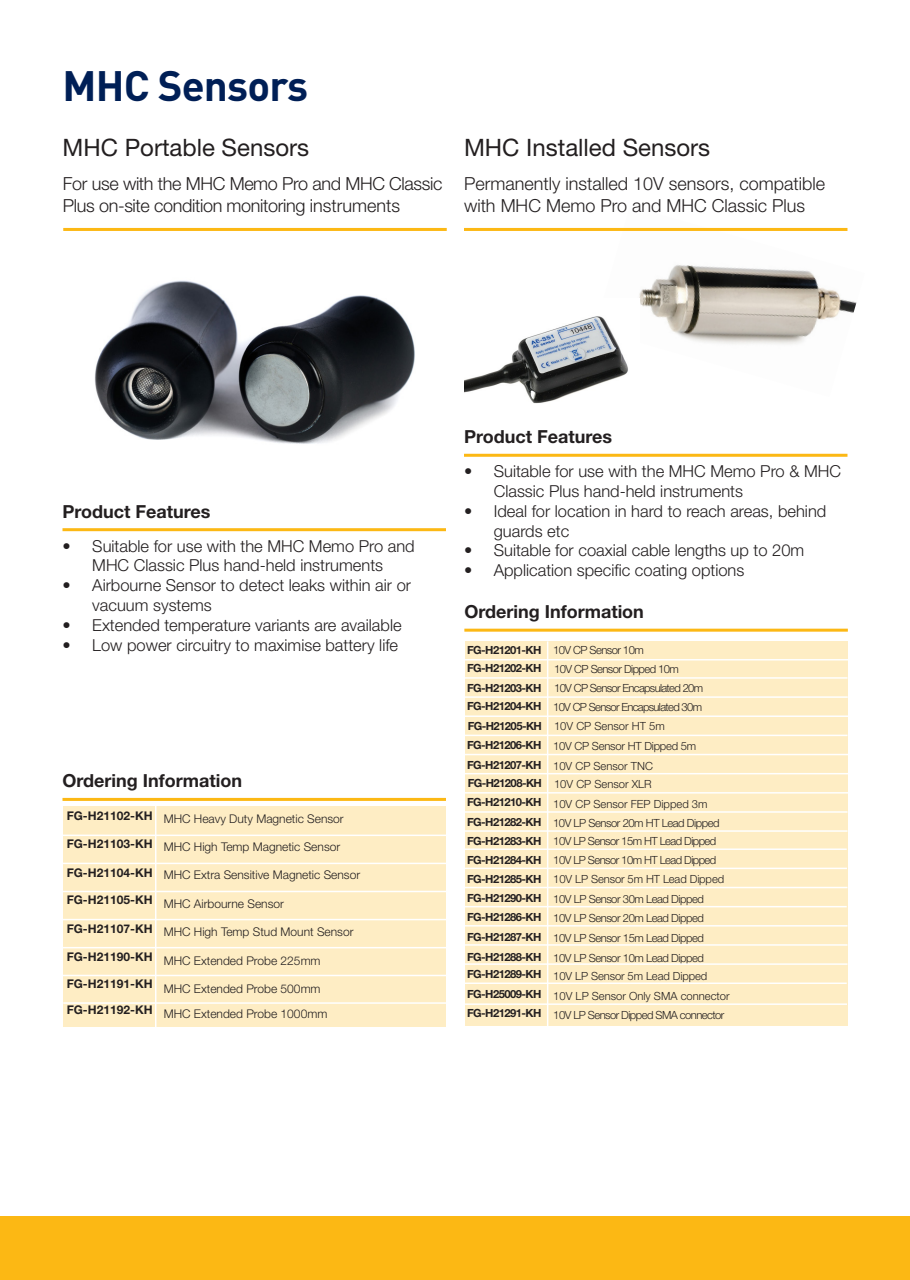
<style>
.page{position:relative;width:910px;height:1280px;background:#fff}
.page>*{position:absolute;margin:0;border:0;box-sizing:border-box;transform-origin:0 0}
.t1{font:700 42px "DINOT";letter-spacing:-.02em;color:#001f56}
.t2{font:24px "Helvetica Neue LT Std";color:#231f20}
.t3{font:300 18px/21.6px "Helvetica Neue LT Std";letter-spacing:-.02em;color:#231f20}
.t4{font:300 18px/21.6px "Helvetica Neue LT Std";color:#231f20}
.t5{font:700 18px "Helvetica Neue LT Std";color:#231f20}
.t6{font:300 16.5px/19.8px "Helvetica Neue LT Std";color:#231f20}
.t7{font:300 12px "Helvetica Neue LT Std";color:#231f20}
.t8{font:700 12px "Helvetica Neue LT Std";color:#231f20}
.t9{font:700 11.25px "Helvetica Neue LT Std";letter-spacing:-.05em;color:#231f20}
.t10{font:300 11.25px "Helvetica Neue LT Std";letter-spacing:-.04em;color:#231f20}
.t11{font:300 11.25px "Helvetica Neue LT Std";color:#231f20}
.t12{font:300 11.25px "Helvetica Neue LT Std";letter-spacing:-.06em;color:#231f20}
.t13{font:300 11.25px "Helvetica Neue LT Std";letter-spacing:-.01em;color:#231f20}
.t14{font:300 11.25px "Helvetica Neue LT Std";letter-spacing:-.02em;color:#231f20}
</style>
<div class="page">
<img style="left:595px;top:227px;width:262px;height:118px">
<div style="left:0;top:1217px;width:910px;height:63px;background:#fcb814"></div>
<hr style="left:63px;top:228px;width:384px;height:3px;background:#fcb814">
<hr style="left:63px;top:528px;width:383px;height:3px;background:#fcb814">
<hr style="left:63px;top:798px;width:383px;height:3px;background:#fcb814">
<hr style="left:464px;top:228px;width:383px;height:3px;background:#fcb814">
<hr style="left:464px;top:454px;width:383px;height:3px;background:#fcb814">
<hr style="left:464px;top:629px;width:384px;height:3px;background:#fcb814">
<div style="left:63px;top:806px;width:383px;height:221px;background:#feedc4"></div>
<hr style="left:63px;top:834px;width:383px;height:2px;background:#fff">
<hr style="left:63px;top:863px;width:383px;height:1px;background:#fff">
<hr style="left:155px;top:803px;width:1px;height:225px;background:#fff">
<div style="left:465px;top:641px;width:382px;height:385px;background:#feedc4"></div>
<hr style="left:547px;top:641px;width:1px;height:525px;background:#fff">
<hr style="left:63px;top:891px;width:383px;height:1px;background:#fff">
<hr style="left:63px;top:919px;width:383px;height:1px;background:#fff">
<hr style="left:63px;top:947px;width:383px;height:1px;background:#fff">
<hr style="left:465px;top:659px;width:383px;height:1px;background:#fff">
<hr style="left:464px;top:677px;width:383px;height:2px;background:#fff">
<img style="left:95px;top:280px;width:320px;height:164px">
<hr style="left:63px;top:975px;width:383px;height:1px;background:#fff">
<hr style="left:464px;top:696px;width:384px;height:2px;background:#fff">
<hr style="left:465px;top:715px;width:383px;height:2px;background:#fff">
<hr style="left:464px;top:735px;width:383px;height:1px;background:#fff">
<hr style="left:465px;top:754px;width:383px;height:1px;background:#fff">
<hr style="left:465px;top:773px;width:383px;height:1px;background:#fff">
<hr style="left:465px;top:792px;width:383px;height:1px;background:#fff">
<hr style="left:464px;top:811px;width:383px;height:2px;background:#fff">
<img style="left:464px;top:299px;width:175px;height:105px">
<hr style="left:63px;top:1002px;width:384px;height:2px;background:#fff">
<hr style="left:464px;top:830px;width:383px;height:2px;background:#fff">
<hr style="left:463px;top:848px;width:384px;height:2px;background:#fff">
<hr style="left:463px;top:868px;width:384px;height:1px;background:#fff">
<hr style="left:464px;top:887px;width:383px;height:1px;background:#fff">
<hr style="left:463px;top:906px;width:384px;height:1px;background:#fff">
<hr style="left:464px;top:925px;width:383px;height:1px;background:#fff">
<hr style="left:464px;top:944px;width:383px;height:2px;background:#fff">
<hr style="left:464px;top:963px;width:383px;height:2px;background:#fff">
<hr style="left:463px;top:982px;width:384px;height:2px;background:#fff">
<hr style="left:463px;top:1003px;width:384px;height:2px;background:#fff">
<p class="t1" style="left:63px;top:57px;width:247px">MHC Sensors</p>
<p class="t2" style="left:63px;top:133px;width:248px">MHC Portable Sensors</p>
<p class="t3" style="left:63px;top:173px;width:381px">For use with the MHC Memo Pro and MHC Classic<br>Plus on-site condition monitoring instruments</p>
<p class="t2" style="left:464px;top:133px;width:248px">MHC Installed Sensors</p>
<p class="t4" style="left:464px;top:173px;width:363px">Permanently installed 10V sensors, compatible with MHC Memo Pro and MHC Classic Plus</p>
<p class="t5" style="left:63px;top:500px;width:150px">Product Features</p>
<p class="t6" style="left:63px;top:535px;width:354px;text-align:center">• Suitable for use with the MHC Memo Pro and<br>MHC Classic Plus hand-held instruments</p>
<p class="t6" style="left:92px;top:575px;width:320px;text-indent:-30px">• Airbourne Sensor to detect leaks within air or vacuum systems</p>
<p class="t6" style="left:63px;top:615px;width:341px">• Extended temperature variants are available</p>
<p class="t6" style="left:63px;top:634px;width:337px">• Low power circuitry to maximise battery life</p>
<p class="t5" style="left:63px;top:770px;width:181px">Ordering Information</p>
<p class="t8" style="left:67px;top:808px;width:87px">FG-H21102-KH</p>
<p class="t7" style="left:164px;top:812px;width:182px">MHC Heavy Duty Magnetic Sensor</p>
<p class="t8" style="left:67px;top:836px;width:87px">FG-H21103-KH</p>
<p class="t8" style="left:67px;top:865px;width:87px">FG-H21104-KH</p>
<p class="t8" style="left:67px;top:893px;width:87px">FG-H21105-KH</p>
<p class="t8" style="left:67px;top:921px;width:87px">FG-H21107-KH</p>
<p class="t8" style="left:67px;top:949px;width:87px">FG-H21190-KH</p>
<p class="t7" style="left:164px;top:839px;width:178px">MHC High Temp Magnetic Sensor</p>
<p class="t7" style="left:164px;top:868px;width:198px">MHC Extra Sensitive Magnetic Sensor</p>
<p class="t7" style="left:164px;top:896px;width:122px">MHC Airbourne Sensor</p>
<p class="t7" style="left:164px;top:924px;width:191px">MHC High Temp Stud Mount Sensor</p>
<p class="t7" style="left:164px;top:954px;width:158px">MHC Extended Probe 225mm</p>
<p class="t8" style="left:67px;top:976px;width:87px">FG-H21191-KH</p>
<p class="t7" style="left:164px;top:981px;width:158px">MHC Extended Probe 500mm</p>
<p class="t8" style="left:67px;top:1002px;width:87px">FG-H21192-KH</p>
<p class="t7" style="left:164px;top:1007px;width:165px">MHC Extended Probe 1000mm</p>
<p class="t5" style="left:464px;top:426px;width:150px">Product Features</p>
<p class="t6" style="left:494px;top:461px;width:349px;text-indent:-30px">• Suitable for use with the MHC Memo Pro &amp; MHC<br>Classic Plus hand-held instruments</p>
<p class="t6" style="left:494px;top:501px;width:334px;text-indent:-30px">• Ideal for location in hard to reach areas, behind guards etc</p>
<p class="t6" style="left:464px;top:540px;width:342px">• Suitable for coaxial cable lengths up to 20m</p>
<p class="t6" style="left:464px;top:560px;width:282px">• Application specific coating options</p>
<p class="t5" style="left:464px;top:601px;width:181px">Ordering Information</p>
<p class="t9" style="left:467px;top:643px;width:76px">FG-H21201-KH</p>
<p class="t10" style="left:553px;top:643px;width:92px">10V CP Sensor 10m</p>
<p class="t9" style="left:467px;top:661px;width:76px">FG-H21202-KH</p>
<p class="t9" style="left:467px;top:681px;width:76px">FG-H21203-KH</p>
<p class="t12" style="left:554px;top:681px;width:151px">10V CP Sensor Encapsulated 20m</p>
<p class="t9" style="left:467px;top:699px;width:76px">FG-H21204-KH</p>
<p class="t12" style="left:553px;top:700px;width:151px">10V CP Sensor Encapsulated 30m</p>
<p class="t9" style="left:468px;top:719px;width:76px">FG-H21205-KH</p>
<p class="t11" style="left:554px;top:719px;width:112px">10V CP Sensor HT 5m</p>
<p class="t9" style="left:467px;top:738px;width:76px">FG-H21206-KH</p>
<p class="t14" style="left:553px;top:739px;width:145px">10V CP Sensor HT Dipped 5m</p>
<p class="t9" style="left:467px;top:758px;width:76px">FG-H21207-KH</p>
<p class="t11" style="left:553px;top:759px;width:101px">10V CP Sensor TNC</p>
<p class="t9" style="left:468px;top:776px;width:76px">FG-H21208-KH</p>
<p class="t11" style="left:554px;top:777px;width:99px">10V CP Sensor XLR</p>
<p class="t9" style="left:467px;top:795px;width:76px">FG-H21210-KH</p>
<p class="t11" style="left:553px;top:797px;width:156px">10V CP Sensor FEP Dipped 3m</p>
<p class="t9" style="left:467px;top:815px;width:76px">FG-H21282-KH</p>
<p class="t10" style="left:553px;top:816px;width:168px">10V LP Sensor 20m HT Lead Dipped</p>
<p class="t9" style="left:467px;top:853px;width:76px">FG-H21284-KH</p>
<p class="t10" style="left:553px;top:853px;width:165px">10V LP Sensor 10m HT Lead Dipped</p>
<p class="t9" style="left:467px;top:872px;width:76px">FG-H21285-KH</p>
<p class="t13" style="left:553px;top:872px;width:172px">10V LP Sensor 5m HT Lead Dipped</p>
<p class="t9" style="left:467px;top:891px;width:76px">FG-H21290-KH</p>
<p class="t10" style="left:553px;top:892px;width:152px">10V LP Sensor 30m Lead Dipped</p>
<p class="t9" style="left:467px;top:910px;width:76px">FG-H21286-KH</p>
<p class="t10" style="left:553px;top:911px;width:152px">10V LP Sensor 20m Lead Dipped</p>
<p class="t9" style="left:467px;top:930px;width:76px">FG-H21287-KH</p>
<p class="t10" style="left:553px;top:931px;width:152px">10V LP Sensor 15m Lead Dipped</p>
<p class="t9" style="left:467px;top:950px;width:76px">FG-H21288-KH</p>
<p class="t10" style="left:553px;top:951px;width:152px">10V LP Sensor 10m Lead Dipped</p>
<p class="t9" style="left:467px;top:967px;width:76px">FG-H21289-KH</p>
<p class="t13" style="left:553px;top:969px;width:155px">10V LP Sensor 5m Lead Dipped</p>
<p class="t9" style="left:467px;top:987px;width:76px">FG-H25009-KH</p>
<p class="t11" style="left:553px;top:989px;width:178px">10V LP Sensor Only SMA connector</p>
<p class="t9" style="left:467px;top:1006px;width:76px">FG-H21291-KH</p>
<p class="t10" style="left:553px;top:1008px;width:173px">10V LP Sensor Dipped SMA connector</p>
<p class="t10" style="left:554px;top:662px;width:126px">10V CP Sensor Dipped 10m</p>
<p class="t9" style="left:467px;top:834px;width:76px">FG-H21283-KH</p>
<p class="t10" style="left:553px;top:834px;width:165px">10V LP Sensor 15m HT Lead Dipped</p>
</div>
